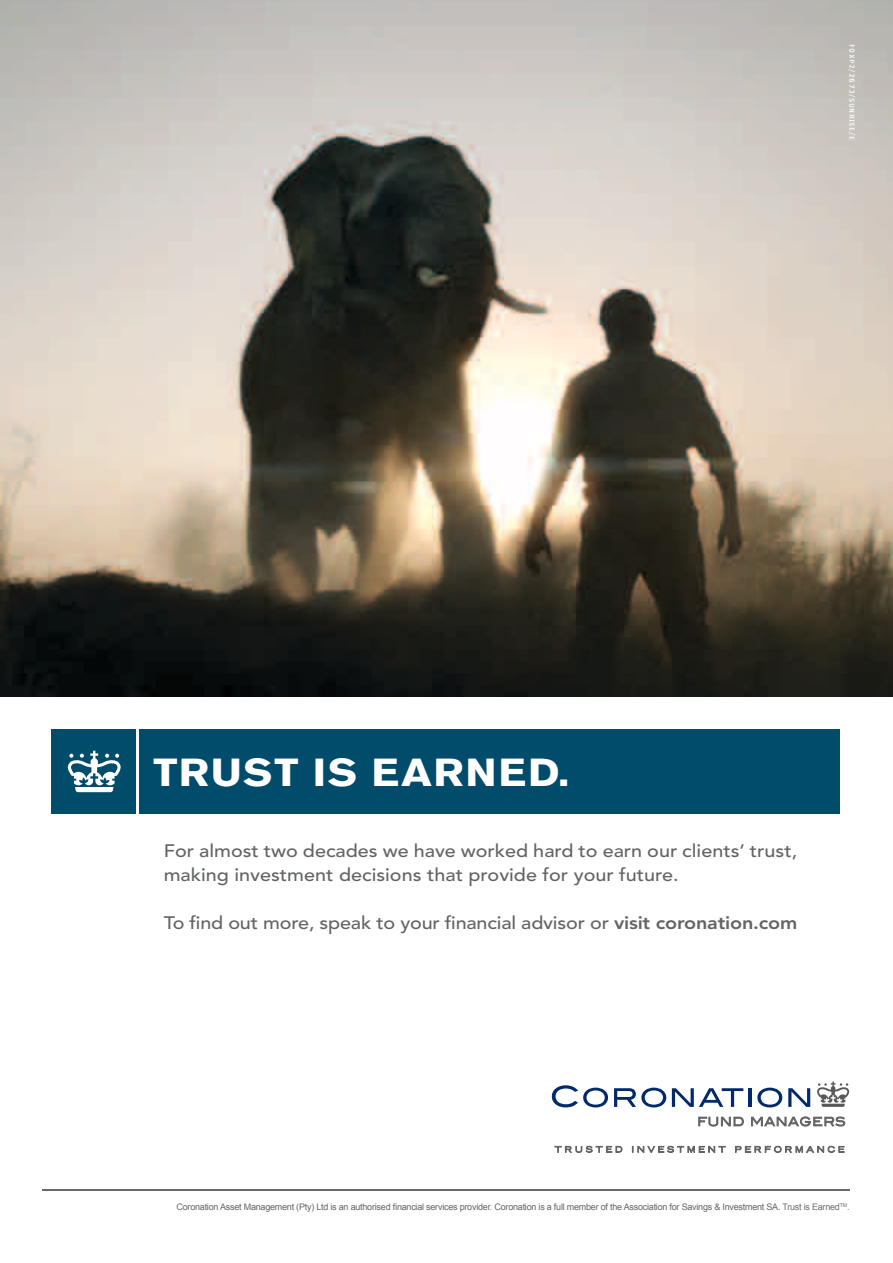
<style>
.page{position:relative;width:893px;height:1263px;background:#fff}
.page>*{position:absolute;margin:0;border:0;box-sizing:border-box;transform-origin:0 0}
.t1{font:700 38.85px "Akzidenz Grotesk BE";letter-spacing:.035em;color:#fff;scale:1.11 1}
.t2{font:500 18px/24px "Avenir LT Std";color:#636466;scale:1.1 1}
.t3{font:9px "Arial";letter-spacing:-.025em;color:#636466}
.t4{font:7.5px "Authentic Sans LT";letter-spacing:.06em;color:#fff}
.s1{font-weight:800}
.s2{color:#6d6e70}
</style>
<div class="page">
<img style="left:0;top:0;width:893px;height:697px">
<div style="left:139px;top:729px;width:701px;height:84px;background:#004c6a"></div>
<div style="left:52px;top:729px;width:84px;height:84px;background:#004c6a"></div>
<svg style="left:67px;top:751px;width:54px;height:41px"></svg>
<svg style="left:698px;top:1116px;width:147px;height:10px"></svg>
<svg style="left:817px;top:1081px;width:33px;height:26px"></svg>
<svg style="left:552px;top:1085px;width:56px;height:22px"></svg>
<svg style="left:614px;top:1088px;width:52px;height:19px"></svg>
<svg style="left:672px;top:1088px;width:71px;height:19px"></svg>
<hr style="left:748px;top:1088px;width:3px;height:19px;background:#02296a">
<svg style="left:757px;top:1088px;width:25px;height:19px"></svg>
<svg style="left:788px;top:1088px;width:22px;height:19px"></svg>
<svg style="left:554px;top:1145px;width:291px;height:8px"></svg>
<hr style="left:42px;top:1189px;width:808px;height:2px;background:#68696b">
<p class="t4" style="left:857px;top:44px;width:97px;rotate:90deg">FOXP2/2673/SUNRISE/E</p>
<h1 class="t1" style="left:154px;top:750px;width:376px">TRUST IS EARNED.</h1>
<p class="t2" style="left:164px;top:839px;width:577px">For almost two decades we have worked hard to earn our clients’ trust, making investment decisions that provide for your future.</p>
<p class="t2" style="left:164px;top:911px;width:577px">To find out more, speak to your financial advisor or <span class="s1">visit coronation.com</span></p>
<p class="t3" style="left:176px;top:1201px;width:675px">Coronation Asset Management (Pty) Ltd is an authorised financial services provider. Coronation is a full member of the Association for Savings &amp; Investment SA. <span class="s2">Trust is Earned</span><sup>TM</sup><span class="s2">.</span></p>
</div>
